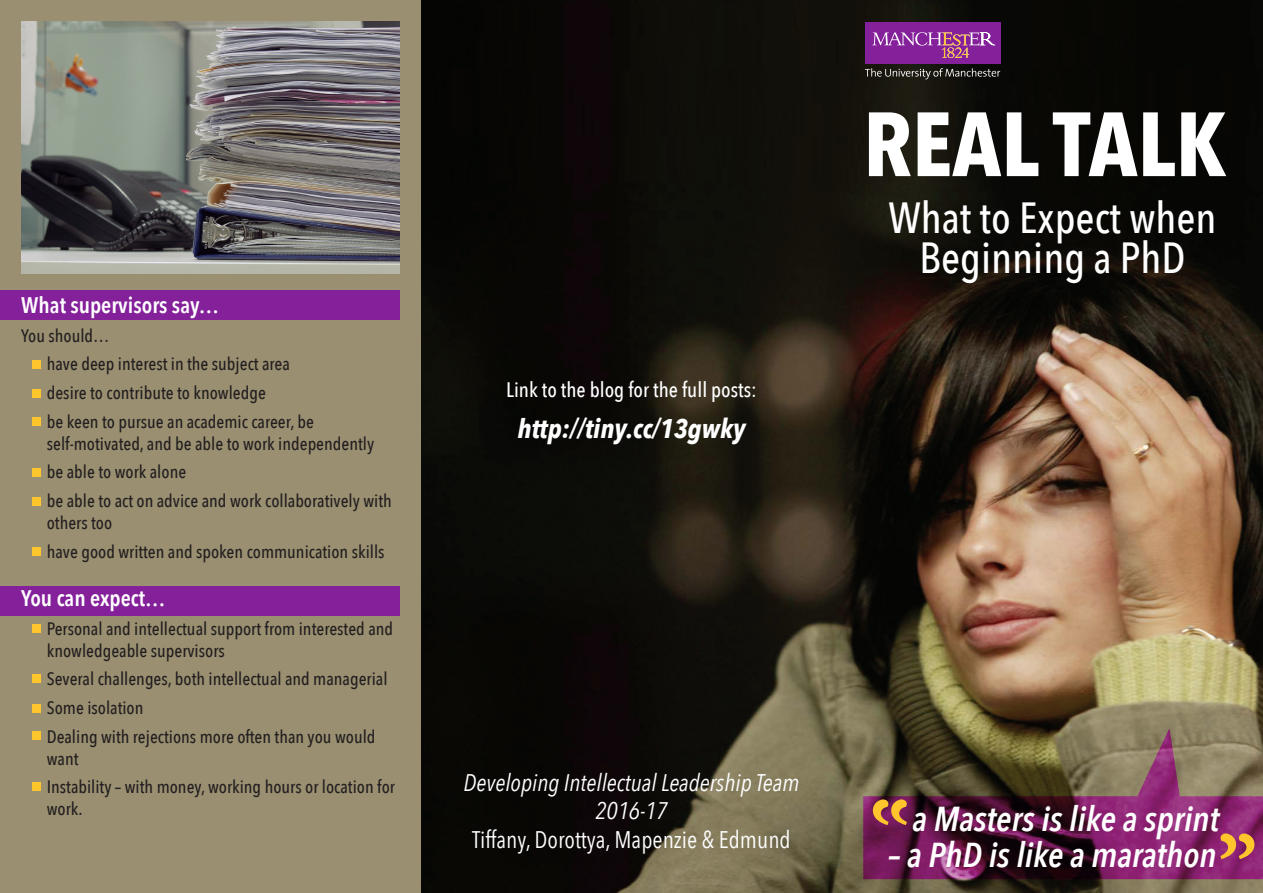
<style>
.page{position:relative;width:1263px;height:893px;background:#fff}
.page>*{position:absolute;margin:0;border:0;box-sizing:border-box;transform-origin:0 0}
.t1{font:700 90px "Avenir Next Condensed";color:#fff}
.t2{font:500 43.5px/40.5px "Avenir Next Condensed";color:#fff;text-align:center}
.t3{font:italic 600 34.5px "Avenir Next Condensed";color:#fff}
.t4{font:italic 700 27px "Avenir Next Condensed";color:#fff}
.t5{font:italic 24px "Avenir Next Condensed";color:#fff}
.t6{font:24px "Avenir Next Condensed";color:#fff}
.t7{font:600 22.5px "Avenir Next Condensed";color:#fff}
.t8{font:500 21px "Avenir Next Condensed";color:#fff}
.t9{font:500 18px/21.6px "Avenir Next Condensed";color:#231f20}
</style>
<div class="page">
<div style="left:0;top:0;width:433px;height:893px;background:#9a9071"></div>
<img style="left:421px;top:0;width:842px;height:893px">
<svg style="left:863px;top:728px;width:400px;height:151px"></svg>
<div style="left:0;top:290px;width:400px;height:30px;background:#85209b"></div>
<div style="left:0;top:586px;width:400px;height:29px;background:#85209b"></div>
<div style="left:865px;top:22px;width:135px;height:42px;background:#85209b"></div>
<svg style="left:865px;top:68px;width:135px;height:11px"></svg>
<svg style="left:872px;top:32px;width:123px;height:26px"></svg>
<svg style="left:1220px;top:833px;width:34px;height:26px"></svg>
<img style="left:21px;top:21px;width:379px;height:252px">
<div style="left:33px;top:360px;width:8px;height:9px;background:#ffc52d"></div>
<div style="left:33px;top:389px;width:8px;height:9px;background:#ffc52d"></div>
<div style="left:33px;top:417px;width:8px;height:9px;background:#ffc52d"></div>
<div style="left:33px;top:468px;width:8px;height:8px;background:#ffc52d"></div>
<div style="left:33px;top:497px;width:8px;height:9px;background:#ffc52d"></div>
<div style="left:33px;top:547px;width:8px;height:9px;background:#ffc52d"></div>
<div style="left:33px;top:624px;width:8px;height:8px;background:#ffc52d"></div>
<div style="left:33px;top:675px;width:8px;height:8px;background:#ffc52d"></div>
<div style="left:33px;top:704px;width:8px;height:9px;background:#ffc52d"></div>
<div style="left:33px;top:732px;width:8px;height:8px;background:#ffc52d"></div>
<div style="left:33px;top:783px;width:8px;height:8px;background:#ffc52d"></div>
<svg style="left:873px;top:799px;width:34px;height:26px"></svg>
<p class="t7" style="left:21px;top:285px;width:199px">What supervisors say…</p>
<p class="t9" style="left:21px;top:324px;width:90px">You should…</p>
<p class="t9" style="left:47px;top:353px;width:245px">have deep interest in the subject area</p>
<p class="t9" style="left:47px;top:382px;width:221px">desire to contribute to knowledge</p>
<p class="t9" style="left:47px;top:411px;width:269px">be keen to pursue an academic career, be</p>
<p class="t9" style="left:47px;top:432px;width:329px">self-motivated, and be able to work independently</p>
<p class="t9" style="left:47px;top:461px;width:141px">be able to work alone</p>
<p class="t9" style="left:47px;top:490px;width:346px">be able to act on advice and work collaboratively with others too</p>
<p class="t9" style="left:47px;top:540px;width:339px">have good written and spoken communication skills</p>
<p class="t7" style="left:21px;top:579px;width:146px">You can expect…</p>
<p class="t9" style="left:47px;top:618px;width:348px">Personal and intellectual support from interested and knowledgeable supervisors</p>
<p class="t9" style="left:47px;top:668px;width:342px">Several challenges, both intellectual and managerial</p>
<p class="t9" style="left:47px;top:697px;width:98px">Some isolation</p>
<p class="t9" style="left:47px;top:726px;width:330px">Dealing with rejections more often than you would want</p>
<p class="t9" style="left:47px;top:776px;width:350px">Instability – with money, working hours or location for work.</p>
<p class="t8" style="left:506px;top:377px;width:252px">Link to the blog for the full posts:</p>
<p class="t4" style="left:517px;top:412px;width:229px">http://tiny.cc/13gwky</p>
<p class="t5" style="left:463px;top:768px;width:337px">Developing Intellectual Leadership Team</p>
<p class="t5" style="left:595px;top:797px;width:74px">2016-17</p>
<p class="t6" style="left:472px;top:819px;width:320px">Tiffany, Dorottya, Mapenzie &amp; Edmund</p>
<p class="t1" style="left:863px;top:89px;width:365px">REAL TALK</p>
<p class="t2" style="left:888px;top:197px;width:330px">What to Expect when<br>Beginning a PhD</p>
<p class="t3" style="left:912px;top:798px;width:308px">a Masters is like a sprint</p>
<p class="t3" style="left:888px;top:834px;width:330px">– a PhD is like a marathon</p>
</div>
